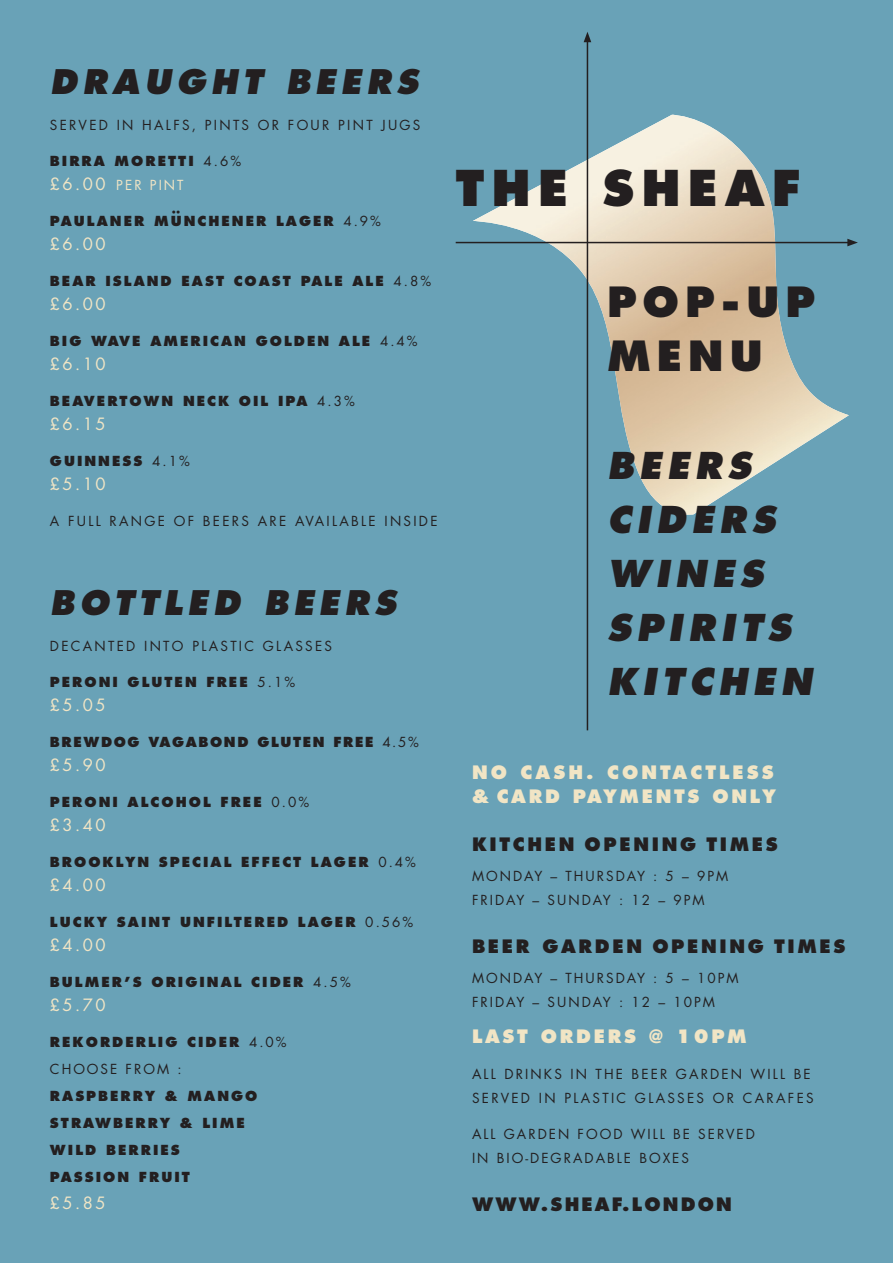
<style>
.page{position:relative;width:893px;height:1263px;background:#69a2b7}
.page>*{position:absolute;margin:0;border:0;box-sizing:border-box;transform-origin:0 0}
.t1{font:800 48px "Futura";letter-spacing:.15em;color:#231f20}
.t2{font:800 40.5px/54px "Futura";letter-spacing:.15em;color:#231f20}
.t3{font:italic 800 36px/54px "Futura";letter-spacing:.15em;color:#231f20}
.t4{font:italic 800 33px "Futura";letter-spacing:.15em;color:#231f20}
.t5{font:800 18px/24px "Futura";letter-spacing:.15em;color:#f1e5c5}
.t6{font:800 18px "Futura";letter-spacing:.15em;color:#231f20}
.t7{font:800 18px "Futura";letter-spacing:.12em;color:#231f20}
.t8{font:16.5px "Futura";letter-spacing:.15em;color:#f1e5c5}
.t9{font:800 13.5px/27px "Futura";letter-spacing:.15em;color:#231f20}
.t10{font:13.5px/24px "Futura";letter-spacing:.16em;color:#231f20}
.t11{font:800 13.5px "Futura";letter-spacing:.12em;color:#231f20}
.s1{font-weight:400}
.s2{font-weight:400;font-size:16.5px;color:#f1e5c5}
.s3{font-weight:400;color:#f1e5c5}
</style>
<div class="page">
<img style="left:473px;top:115px;width:376px;height:400px">
<hr style="left:587px;top:40px;width:1px;height:690px;background:#231f20">
<svg style="left:584px;top:32px;width:7px;height:10px"></svg>
<hr style="left:456px;top:242px;width:394px;height:1px;background:#231f20">
<svg style="left:847px;top:239px;width:11px;height:7px"></svg>
<h3 class="t4" style="left:50px;top:61px;width:369px">DRAUGHT BEERS</h3>
<p class="t10" style="left:50px;top:113px;width:372px">SERVED IN HALFS, PINTS OR FOUR PINT JUGS</p>
<p class="t9" style="left:50px;top:149px;width:193px;line-height:24px">BIRRA MORETTI <span class="s1">4.6% </span><span class="s2">£6.00</span> <span class="s3">PER PINT</span></p>
<p class="t9" style="left:50px;top:208px;width:333px">PAULANER MUNCHENER LAGER <span class="s1">4.9%</span></p>
<p class="t8" style="left:50px;top:234px;width:57px">£6.00</p>
<p class="t9" style="left:50px;top:268px;width:383px">BEAR ISLAND EAST COAST PALE ALE <span class="s1">4.8%</span></p>
<p class="t8" style="left:50px;top:294px;width:57px">£6.00</p>
<p class="t9" style="left:50px;top:328px;width:369px">BIG WAVE AMERICAN GOLDEN ALE <span class="s1">4.4%</span></p>
<p class="t8" style="left:50px;top:354px;width:57px">£6.10</p>
<p class="t9" style="left:50px;top:388px;width:306px">BEAVERTOWN NECK OIL IPA <span class="s1">4.3%</span></p>
<p class="t8" style="left:50px;top:414px;width:57px">£6.15</p>
<p class="t9" style="left:50px;top:448px;width:141px">GUINNESS <span class="s1">4.1%</span></p>
<p class="t8" style="left:50px;top:474px;width:57px">£5.10</p>
<p class="t10" style="left:50px;top:509px;width:389px">A FULL RANGE OF BEERS ARE AVAILABLE INSIDE</p>
<h3 class="t6" style="left:171px;top:206px;width:13px">¨</h3>
<h3 class="t4" style="left:50px;top:581px;width:347px">BOTTLED BEERS</h3>
<p class="t10" style="left:50px;top:634px;width:284px">DECANTED INTO PLASTIC GLASSES</p>
<p class="t9" style="left:50px;top:668px;width:247px">PERONI GLUTEN FREE <span class="s1">5.1%</span></p>
<p class="t8" style="left:50px;top:694px;width:57px">£5.05</p>
<p class="t11" style="left:50px;top:733px;width:370px">BREWDOG VAGABOND GLUTEN FREE <span class="s1">4.5%</span></p>
<p class="t8" style="left:50px;top:754px;width:57px">£5.90</p>
<p class="t9" style="left:50px;top:788px;width:261px">PERONI ALCOHOL FREE <span class="s1">0.0%</span></p>
<p class="t8" style="left:50px;top:814px;width:57px">£3.40</p>
<p class="t9" style="left:50px;top:848px;width:367px">BROOKLYN SPECIAL EFFECT LAGER <span class="s1">0.4%</span></p>
<p class="t8" style="left:50px;top:874px;width:57px">£4.00</p>
<p class="t9" style="left:50px;top:908px;width:365px">LUCKY SAINT UNFILTERED LAGER <span class="s1">0.56%</span></p>
<p class="t8" style="left:50px;top:934px;width:57px">£4.00</p>
<p class="t9" style="left:50px;top:968px;width:302px">BULMER’S ORIGINAL CIDER <span class="s1">4.5%</span></p>
<p class="t8" style="left:50px;top:994px;width:57px">£5.70</p>
<p class="t9" style="left:50px;top:1028px;width:238px">REKORDERLIG CIDER <span class="s1">4.0%<br>CHOOSE FROM :</span></p>
<p class="t9" style="left:50px;top:1082px;width:209px">RASPBERRY &amp; MANGO<br>STRAWBERRY &amp; LIME<br>WILD BERRIES<br>PASSION FRUIT</p>
<p class="t8" style="left:50px;top:1192px;width:57px">£5.85</p>
<h1 class="t1" style="left:456px;top:158px;width:346px">THE SHEAF</h1>
<h2 class="t2" style="left:607px;top:275px;width:210px">POP-UP<br>MENU</h2>
<h3 class="t3" style="left:607px;top:439px;width:206px">BEERS<br>CIDERS<br>WINES<br>SPIRITS<br>KITCHEN</h3>
<h3 class="t5" style="left:472px;top:760px;width:306px">NO CASH. CONTACTLESS &amp; CARD PAYMENTS ONLY</h3>
<h3 class="t6" style="left:472px;top:832px;width:307px">KITCHEN OPENING TIMES</h3>
<p class="t10" style="left:472px;top:864px;width:258px">MONDAY – THURSDAY : 5 – 9PM<br>FRIDAY – SUNDAY : 12 – 9PM</p>
<h3 class="t6" style="left:472px;top:934px;width:375px">BEER GARDEN OPENING TIMES</h3>
<p class="t10" style="left:472px;top:966px;width:268px">MONDAY – THURSDAY : 5 – 10PM<br>FRIDAY – SUNDAY : 12 – 10PM</p>
<h3 class="t5" style="left:472px;top:1024px;width:276px">LAST ORDERS @ 10PM</h3>
<p class="t10" style="left:472px;top:1062px;width:343px">ALL DRINKS IN THE BEER GARDEN WILL BE<br>SERVED IN PLASTIC GLASSES OR CARAFES</p>
<p class="t10" style="left:472px;top:1122px;width:284px">ALL GARDEN FOOD WILL BE SERVED<br>IN BIO-DEGRADABLE BOXES</p>
<h3 class="t7" style="left:472px;top:1192px;width:261px">WWW.SHEAF.LONDON</h3>
</div>
